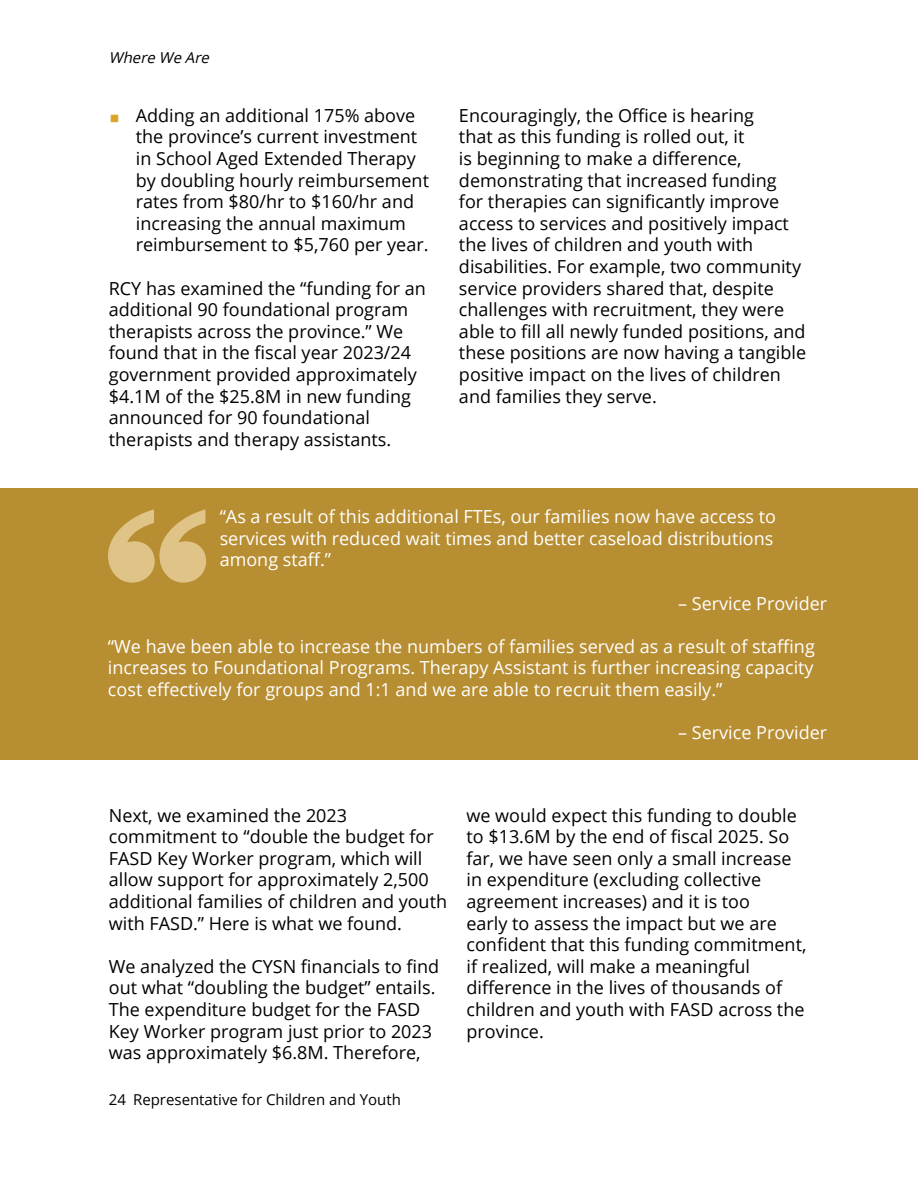
<style>
.page{position:relative;width:918px;height:1188px;background:#fff}
.page>*{position:absolute;margin:0;border:0;box-sizing:border-box;transform-origin:0 0}
.t1{font:18px/21.6px "Open Sans";color:#000}
.t2{font:18px/21.6px "Open Sans";color:#fff}
.t3{font:15px "Open Sans";color:#000}
.t4{font:italic 15px "Open Sans";color:#000}
.s1{color:#dba628}
</style>
<div class="page">
<div style="left:0;top:489px;width:918px;height:271px;background:#b88e32"></div>
<svg style="left:108px;top:509px;width:98px;height:74px"></svg>
<p class="t4" style="left:109px;top:48px;width:106px">Where We Are</p>
<p class="t1" style="left:136px;top:104px;width:295px;text-indent:-27px"><span class="s1">◼</span> Adding an additional 175% above the province’s current investment in School Aged Extended Therapy by doubling hourly reimbursement rates from $80/hr to $160/hr and increasing the annual maximum reimbursement to $5,760 per year.</p>
<p class="t1" style="left:109px;top:277px;width:319px">RCY has examined the “funding for an additional 90 foundational program therapists across the province.” We found that in the fiscal year 2023/24 government provided approximately $4.1M of the $25.8M in new funding announced for 90 foundational therapists and therapy assistants.</p>
<p class="t1" style="left:459px;top:104px;width:349px">Encouragingly, the Office is hearing<br>that as this funding is rolled out, it<br>is beginning to make a difference, demonstrating that increased funding<br>for therapies can significantly improve access to services and positively impact the lives of children and youth with disabilities. For example, two community service providers shared that, despite challenges with recruitment, they were able to fill all newly funded positions, and these positions are now having a tangible positive impact on the lives of children and families they serve.</p>
<p class="t2" style="left:220px;top:505px;width:558px">“As a result of this additional FTEs, our families now have access to services with reduced wait times and better caseload distributions among staff.”</p>
<p class="t2" style="left:678px;top:592px;width:151px">– Service Provider</p>
<p class="t2" style="left:108px;top:635px;width:708px;text-align:justify">“We have been able to increase the numbers of families served as a result of staffing increases to Foundational Programs. Therapy Assistant is further increasing capacity cost effectively for groups and 1:1 and we are able to recruit them easily.”</p>
<p class="t2" style="left:678px;top:721px;width:151px">– Service Provider</p>
<p class="t1" style="left:109px;top:804px;width:340px">Next, we examined the 2023 commitment to “double the budget for FASD Key Worker program, which will allow support for approximately 2,500 additional families of children and youth with FASD.” Here is what we found.</p>
<p class="t1" style="left:109px;top:955px;width:332px">We analyzed the CYSN financials to find out what “doubling the budget” entails.<br>The expenditure budget for the FASD Key Worker program just prior to 2023 was approximately $6.8M. Therefore,</p>
<p class="t3" style="left:109px;top:1089px;width:294px">24 Representative for Children and Youth</p>
<p class="t1" style="left:467px;top:804px;width:341px">we would expect this funding to double to $13.6M by the end of fiscal 2025. So far, we have seen only a small increase in expenditure (excluding collective agreement increases) and it is too<br>early to assess the impact but we are confident that this funding commitment, if realized, will make a meaningful difference in the lives of thousands of children and youth with FASD across the province.</p>
</div>
